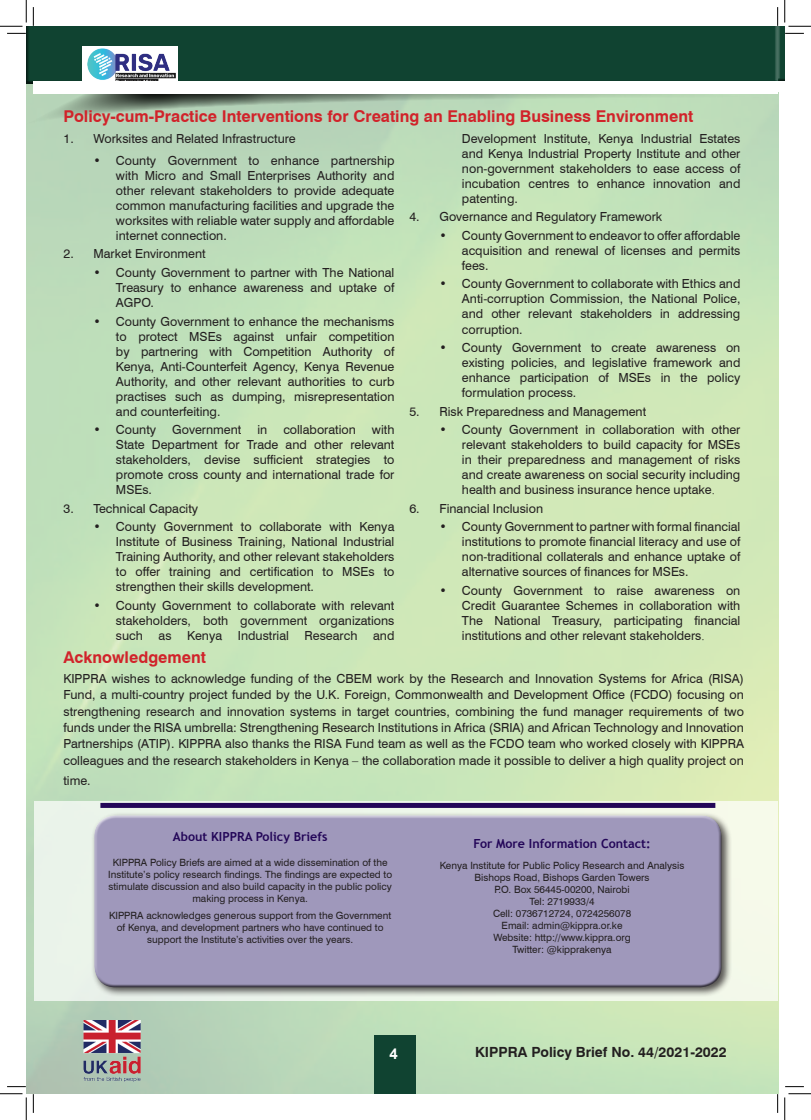
<style>
.page{position:relative;width:811px;height:1120px;background:#fff}
.page>*{position:absolute;margin:0;border:0;box-sizing:border-box;transform-origin:0 0}
.t1{font:700 16.25px "Swiss 721 BT";color:#d1232a}
.t2{font:700 15px "Arial";color:#fff}
.t3{font:700 14px "Swiss 721 BT";color:#231f20}
.t4{font:12.5px/15px "Swiss 721 BT";color:#231f20;text-align:justify}
.t5{font:700 12.5px "Trebuchet MS";color:#230658}
.t6{font:10px/12px "Swiss 721 BT";color:#231f20;text-align:center}
.s1{font-family:"Times New Roman"}
</style>
<div class="page">
<img style="left:26px;top:129px;width:752px;height:964px">
<svg style="left:778px;top:92px;width:1px;height:36px"></svg>
<div style="left:777px;top:26px;width:8px;height:58px;background:#231f20;opacity:.75"></div>
<div style="left:777px;top:82px;width:8px;height:10px;background:#fff"></div>
<svg style="left:26px;top:85px;width:752px;height:44px"></svg>
<div style="left:26px;top:26px;width:752px;height:59px;background:#104331"></div>
<div style="left:33px;top:83px;width:744px;height:11px;background:#fff"></div>
<div style="left:374px;top:1034px;width:41px;height:59px;background:#104331"></div>
<img style="left:83px;top:1019px;width:58px;height:66px">
<div style="left:83px;top:46px;width:95px;height:41px;background:#fff"></div>
<img style="left:87px;top:48px;width:89px;height:33px">
<div style="left:33px;top:82px;width:744px;height:10px;background:#fff"></div>
<div style="left:35px;top:800px;width:742px;height:199px;background:#ebf4ea"></div>
<div style="left:91px;top:811px;width:641px;height:186px;background:#231f20;opacity:.75"></div>
<div style="left:93px;top:813px;width:628px;height:165px;background:#fff;opacity:.75"></div>
<div style="left:94px;top:820px;width:629px;height:167px;background:#9f98bb"></div>
<div style="left:100px;top:802px;width:615px;height:5px;background:#230658"></div>
<svg style="left:7px;top:33px;width:19px;height:1px"></svg>
<svg style="left:785px;top:33px;width:19px;height:1px"></svg>
<svg style="left:33px;top:7px;width:1px;height:19px"></svg>
<svg style="left:33px;top:1093px;width:1px;height:19px"></svg>
<svg style="left:777px;top:7px;width:1px;height:19px"></svg>
<svg style="left:777px;top:1093px;width:1px;height:19px"></svg>
<svg style="left:0;top:0;width:27px;height:27px"></svg>
<svg style="left:0;top:1093px;width:27px;height:26px"></svg>
<svg style="left:784px;top:0;width:27px;height:27px"></svg>
<svg style="left:784px;top:1093px;width:27px;height:26px"></svg>
<h1 class="t1" style="left:63px;top:106px;width:631px">Policy-cum-Practice Interventions for Creating an Enabling Business Environment</h1>
<p class="t4" style="left:63px;top:130px;width:234px">1. Worksites and Related Infrastructure</p>
<p class="t4" style="left:116px;top:152px;width:280px;text-indent:-22px">• County Government to enhance partnership with Micro and Small Enterprises Authority and other relevant stakeholders to provide adequate common manufacturing facilities and upgrade the worksites with reliable water supply and affordable internet connection.</p>
<p class="t4" style="left:63px;top:246px;width:144px">2. Market Environment</p>
<p class="t4" style="left:116px;top:264px;width:280px;text-indent:-22px">• County Government to partner with The National Treasury to enhance awareness and uptake of AGPO.</p>
<p class="t4" style="left:116px;top:313px;width:280px;text-indent:-22px">• County Government to enhance the mechanisms to protect MSEs against unfair competition by partnering with Competition Authority of Kenya, Anti-Counterfeit Agency, Kenya Revenue Authority, and other relevant authorities to curb practises such as dumping, misrepresentation and counterfeiting.</p>
<p class="t4" style="left:93px;top:421px;width:64px">• County</p>
<p class="t4" style="left:172px;top:421px;width:71px">Government</p>
<p class="t4" style="left:257px;top:421px;width:11px">in</p>
<p class="t4" style="left:283px;top:421px;width:74px">collaboration</p>
<p class="t4" style="left:116px;top:421px;width:280px;text-indent:256px">with State Department for Trade and other relevant stakeholders, devise sufficient strategies to promote cross county and international trade for MSEs.</p>
<p class="t4" style="left:63px;top:500px;width:136px">3. Technical Capacity</p>
<p class="t4" style="left:116px;top:519px;width:280px;text-indent:-22px">• County Government to collaborate with Kenya Institute of Business Training, National Industrial Training Authority, and other relevant stakeholders to offer training and certification to MSEs to strengthen their skills development.</p>
<p class="t4" style="left:116px;top:597px;width:280px;text-indent:-22px">• County Government to collaborate with relevant stakeholders, both government organizations such</p>
<p class="t4" style="left:159px;top:627px;width:14px">as</p>
<p class="t4" style="left:187px;top:627px;width:36px">Kenya</p>
<p class="t4" style="left:238px;top:627px;width:53px">Industrial</p>
<p class="t4" style="left:305px;top:627px;width:54px">Research</p>
<p class="t4" style="left:373px;top:627px;width:23px">and</p>
<p class="t4" style="left:462px;top:130px;width:280px">Development Institute, Kenya Industrial Estates and Kenya Industrial Property Institute and other non-government stakeholders to ease access of incubation centres to enhance innovation and patenting.</p>
<p class="t4" style="left:409px;top:209px;width:254px">4. Governance and Regulatory Framework</p>
<p class="t4" style="left:462px;top:227px;width:280px;text-indent:-22px">• County Government to endeavor to offer affordable acquisition and renewal of licenses and permits fees.</p>
<p class="t4" style="left:462px;top:276px;width:280px;text-indent:-22px">• County Government to collaborate with Ethics and Anti-corruption Commission, the National Police, and other relevant stakeholders in addressing corruption.</p>
<p class="t4" style="left:462px;top:339px;width:280px;text-indent:-22px">• County Government to create awareness on existing policies, and legislative framework and enhance participation of MSEs in the policy formulation process.</p>
<p class="t4" style="left:409px;top:403px;width:238px">5. Risk Preparedness and Management</p>
<p class="t4" style="left:462px;top:421px;width:280px;text-indent:-22px">• County Government in collaboration with other relevant stakeholders to build capacity for MSEs in their preparedness and management of risks and create awareness on social security including health and business insurance hence uptake<span class="s1">.</span></p>
<p class="t4" style="left:409px;top:500px;width:135px">6. Financial Inclusion</p>
<p class="t4" style="left:462px;top:518px;width:280px;text-indent:-22px">• County Government to partner with formal financial institutions to promote financial literacy and use of non-traditional collaterals and enhance uptake of alternative sources of finances for MSEs.</p>
<p class="t4" style="left:462px;top:582px;width:280px;text-indent:-22px">• County Government to raise awareness on Credit Guarantee Schemes in collaboration with The National Treasury, participating financial institutions and other relevant stakeholders<span class="s1">.</span></p>
<h1 class="t1" style="left:63px;top:647px;width:144px">Acknowledgement</h1>
<p class="t4" style="left:63px;top:670px;width:682px;line-height:16.2px">KIPPRA wishes to acknowledge funding of the CBEM work by the Research and Innovation Systems for Africa (RISA)<br>Fund, a multi-country project funded by the U.K. Foreign, Commonwealth and Development Office (FCDO) focusing on strengthening research and innovation systems in target countries, combining the fund manager requirements of two funds under the RISA umbrella: Strengthening Research Institutions in Africa (SRIA) and African Technology and Innovation Partnerships (ATIP). KIPPRA also thanks the RISA Fund team as well as the FCDO team who worked closely with KIPPRA colleagues and the research stakeholders in Kenya – the collaboration made it possible to deliver a high quality project on</p>
<p class="t4" style="left:63px;top:771px;width:29px">time.</p>
<p class="t5" style="left:173px;top:828px;width:156px">About KIPPRA Policy Briefs</p>
<p class="t5" style="left:473px;top:835px;width:179px">For More Information Contact:</p>
<p class="t6" style="left:108px;top:855px;width:286px">KIPPRA Policy Briefs are aimed at a wide dissemination of the Institute’s policy research findings. The findings are expected to stimulate discussion and also build capacity in the public policy making process in Kenya.</p>
<p class="t6" style="left:109px;top:908px;width:284px">KIPPRA acknowledges generous support from the Government of Kenya, and development partners who have continued to support the Institute’s activities over the years.</p>
<p class="t6" style="left:440px;top:858px;width:246px">Kenya Institute for Public Policy Research and Analysis<br>Bishops Road, Bishops Garden Towers<br>P.O. Box 56445-00200, Nairobi<br>Tel: 2719933/4<br>Cell: 0736712724, 0724256078<br>Email: admin@kippra.or.ke<br>Website: http://www.kippra.org<br>Twitter: @kipprakenya</p>
<p class="t2" style="left:389px;top:1043px;width:10px">4</p>
<p class="t3" style="left:475px;top:1042px;width:253px">KIPPRA Policy Brief No. 44/2021-2022</p>
</div>
